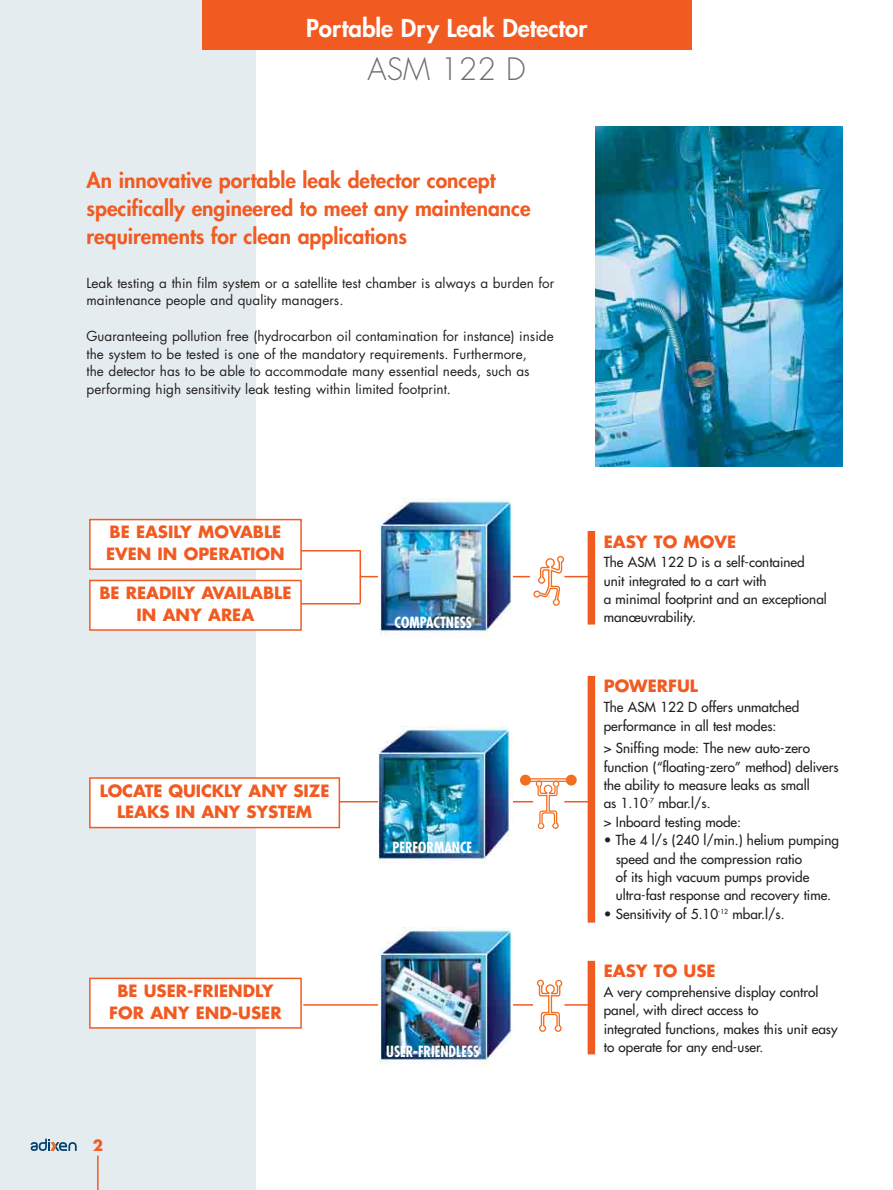
<style>
.page{position:relative;width:893px;height:1190px;background:#fff}
.page>*{position:absolute;margin:0;border:0;box-sizing:border-box;transform-origin:0 0}
.t1{font:300 30px "Futura";color:#6c6d70}
.t2{font:800 24px "Futura";color:#fff}
.t3{font:800 21px/27.9px "Futura";color:#f15b22}
.t4{font:700 16.5px/21.5px "Futura";color:#f15b22;text-align:center}
.t5{font:700 condensed 15px "Futura";color:#fff;scale:.95 1}
.t6{font:700 15px "Futura";color:#f15b22}
.t7{font:13.5px/18.5px "Futura";color:#231f1f}
.t8{font:13.5px/17.7px "Futura";color:#231f1f}
</style>
<div class="page">
<div style="left:0;top:0;width:255px;height:1189px;background:#e5ecef"></div>
<hr style="left:97px;top:1155px;width:2px;height:34px;background:#f15b22">
<img style="left:595px;top:126px;width:247px;height:340px">
<hr style="left:248px;top:550px;width:112px;height:1px;background:#f15b22">
<hr style="left:207px;top:603px;width:153px;height:1px;background:#f15b22">
<hr style="left:359px;top:550px;width:2px;height:53px;background:#f15b22">
<hr style="left:303px;top:1004px;width:230px;height:1px;background:#f15b22">
<div style="left:90px;top:978px;width:211px;height:50px;background:#fff"></div>
<div style="left:89px;top:977px;width:213px;height:51px;border:2px solid #f15b22"></div>
<img style="left:378px;top:927px;width:134px;height:139px">
<div style="left:90px;top:519px;width:211px;height:50px;background:#fff"></div>
<div style="left:89px;top:519px;width:213px;height:51px;border:2px solid #f15b22"></div>
<div style="left:90px;top:580px;width:211px;height:50px;background:#fff"></div>
<div style="left:89px;top:579px;width:213px;height:51px;border:2px solid #f15b22"></div>
<div style="left:202px;top:0;width:489px;height:50px;background:#f15b22"></div>
<svg style="left:533px;top:555px;width:54px;height:51px"></svg>
<hr style="left:360px;top:576px;width:170px;height:1px;background:#f15b22">
<div style="left:587px;top:531px;width:8px;height:93px;background:#f15b22"></div>
<div style="left:522px;top:778px;width:50px;height:4px;border:1px solid #f36f20"></div>
<div style="left:520px;top:774px;width:11px;height:11px;background:#f36f20;border-radius:50%"></div>
<svg style="left:565px;top:774px;width:11px;height:11px"></svg>
<svg style="left:535px;top:779px;width:52px;height:51px"></svg>
<div style="left:587px;top:676px;width:8px;height:246px;background:#f15b22"></div>
<svg style="left:537px;top:979px;width:50px;height:53px"></svg>
<div style="left:587px;top:960px;width:8px;height:94px;background:#f15b22"></div>
<img style="left:378px;top:498px;width:134px;height:139px">
<hr style="left:303px;top:801px;width:230px;height:1px;background:#f15b22">
<img style="left:378px;top:726px;width:134px;height:139px">
<div style="left:90px;top:778px;width:249px;height:49px;background:#fff"></div>
<div style="left:89px;top:777px;width:251px;height:51px;border:2px solid #f15b22"></div>
<svg style="left:31px;top:1138px;width:46px;height:12px"></svg>
<h2 class="t2" style="left:306px;top:17px;width:282px">Portable Dry Leak Detector</h2>
<h1 class="t1" style="left:367px;top:55px;width:160px">ASM 122 D</h1>
<h3 class="t3" style="left:87px;top:168px;width:445px">An innovative portable leak detector concept specifically engineered to meet any maintenance requirements for clean applications</h3>
<p class="t8" style="left:87px;top:275px;width:469px">Leak testing a thin film system or a satellite test chamber is always a burden for maintenance people and quality managers.</p>
<p class="t8" style="left:87px;top:328px;width:468px">Guaranteeing pollution free (hydrocarbon oil contamination for instance) inside the system to be tested is one of the mandatory requirements. Furthermore,<br>the detector has to be able to accommodate many essential needs, such as performing high sensitivity leak testing within limited footprint.</p>
<p class="t4" style="left:106px;top:523px;width:180px;text-align:left">BE EASILY MOVABLE<br>EVEN IN OPERATION</p>
<p class="t4" style="left:99px;top:584px;width:193px">BE READILY AVAILABLE<br>IN ANY AREA</p>
<p class="t5" style="left:394px;top:615px;width:83px">COMPACTNESS</p>
<p class="t4" style="left:100px;top:781px;width:231px">LOCATE QUICKLY ANY SIZE<br>LEAKS IN ANY SYSTEM</p>
<p class="t4" style="left:109px;top:981px;width:174px">BE USER-FRIENDLY<br>FOR ANY END-USER</p>
<p class="t6" style="left:93px;top:1138px;width:12px">2</p>
<p class="t5" style="left:392px;top:841px;width:85px">PERFORMANCE</p>
<p class="t5" style="left:386px;top:1044px;width:100px">USER-FRIENDLESS</p>
<p class="t4" style="left:603px;top:532px;width:134px">EASY TO MOVE</p>
<p class="t7" style="left:603px;top:554px;width:224px">The ASM 122 D is a self-contained unit integrated to a cart with<br>a minimal footprint and an exceptional manœuvrability.</p>
<p class="t4" style="left:603px;top:677px;width:96px">POWERFUL</p>
<p class="t7" style="left:603px;top:699px;width:197px">The ASM 122 D offers unmatched performance in all test modes:</p>
<p class="t7" style="left:603px;top:740px;width:236px">&gt; Sniffing mode: The new auto-zero function (“floating-zero” method) delivers the ability to measure leaks as small<br>as 1.10<sup>-7</sup> mbar.l/s.<br>&gt; Inboard testing mode:</p>
<p class="t7" style="left:615px;top:832px;width:224px;text-indent:-12px">• The 4 l/s (240 l/min.) helium pumping speed and the compression ratio<br>of its high vacuum pumps provide ultra-fast response and recovery time.</p>
<p class="t7" style="left:603px;top:905px;width:182px">• Sensitivity of 5.10<sup>-12</sup> mbar.l/s.</p>
<p class="t4" style="left:603px;top:962px;width:113px">EASY TO USE</p>
<p class="t7" style="left:603px;top:983px;width:235px">A very comprehensive display control panel, with direct access to<br>integrated functions, makes this unit easy to operate for any end-user.</p>
</div>
